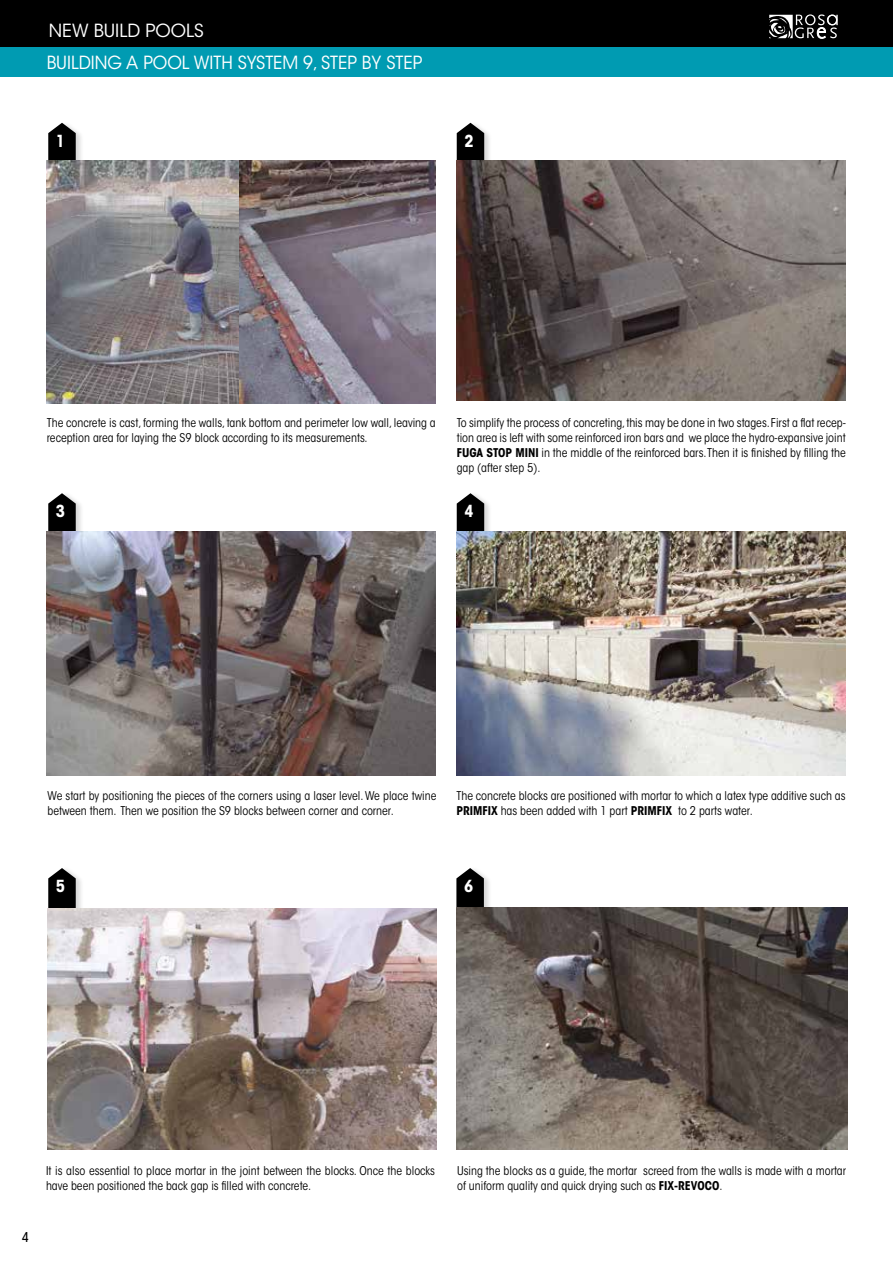
<style>
.page{position:relative;width:893px;height:1263px;background:#fff}
.page>*{position:absolute;margin:0;border:0;box-sizing:border-box;transform-origin:0 0}
.t1{font:18px "ITC Avant Garde Std";color:#fff;scale:.95 1}
.t2{font:18px "ITC Avant Garde Std";color:#fff}
.t3{font:700 condensed 16.5px "ITC Avant Garde Std";color:#fff}
.t4{font:500 condensed 13.5px "ITC Avant Garde Std";color:#000}
.t5{font:condensed 12px/15px "ITC Avant Garde Std";color:#000}
.s1{font-weight:700}
</style>
<div class="page">
<div style="left:0;top:0;width:893px;height:47px;background:#000"></div>
<svg style="left:769px;top:14px;width:69px;height:25px"></svg>
<div style="left:456px;top:121px;width:36px;height:56px;background:#000;opacity:.15"></div>
<svg style="left:457px;top:123px;width:27px;height:38px"></svg>
<div style="left:456px;top:491px;width:36px;height:56px;background:#000;opacity:.15"></div>
<svg style="left:457px;top:493px;width:27px;height:39px"></svg>
<img style="left:457px;top:532px;width:388px;height:243px">
<div style="left:47px;top:866px;width:37px;height:56px;background:#000;opacity:.15"></div>
<svg style="left:48px;top:868px;width:28px;height:40px"></svg>
<img style="left:48px;top:908px;width:389px;height:241px">
<div style="left:0;top:47px;width:893px;height:30px;background:#009bb2"></div>
<div style="left:47px;top:121px;width:37px;height:56px;background:#000;opacity:.15"></div>
<svg style="left:48px;top:123px;width:28px;height:38px"></svg>
<img style="left:47px;top:161px;width:193px;height:243px">
<div style="left:47px;top:491px;width:37px;height:56px;background:#000;opacity:.15"></div>
<svg style="left:48px;top:493px;width:28px;height:39px"></svg>
<div style="left:455px;top:866px;width:37px;height:56px;background:#000;opacity:.15"></div>
<svg style="left:456px;top:868px;width:28px;height:40px"></svg>
<img style="left:456px;top:908px;width:392px;height:241px">
<img style="left:457px;top:161px;width:389px;height:240px">
<svg style="left:240px;top:161px;width:196px;height:243px;background:#7d737c"></svg>
<img style="left:47px;top:532px;width:389px;height:243px">
<h1 class="t2" style="left:49px;top:20px;width:156px">NEW BUILD POOLS</h1>
<h1 class="t1" style="left:47px;top:51px;width:397px">BUILDING A POOL WITH SYSTEM 9, STEP BY STEP</h1>
<h2 class="t3" style="left:56px;top:130px;width:11px">1</h2>
<h2 class="t3" style="left:464px;top:130px;width:11px">2</h2>
<p class="t5" style="left:47px;top:415px;width:391px">The concrete is cast, forming the walls, tank bottom and perimeter low wall, leaving a reception area for laying the S9 block according to its measurements.</p>
<h2 class="t3" style="left:56px;top:500px;width:11px">3</h2>
<p class="t5" style="left:457px;top:415px;width:391px;text-align:justify">To simplify the process of concreting, this may be done in two stages. First a flat recep&shy;tion area is left with some reinforced iron bars and we place the hydro-expansive joint <span class="s1">FUGA STOP MINI</span> in the middle of the reinforced bars.Then it is finished by filling the gap (after step 5).</p>
<h2 class="t3" style="left:464px;top:500px;width:11px">4</h2>
<p class="t5" style="left:48px;top:789px;width:391px">We start by positioning the pieces of the corners using a laser level. We place twine between them. Then we position the S9 blocks between corner and corner.</p>
<p class="t5" style="left:456px;top:789px;width:391px">The concrete blocks are positioned with mortar to which a latex type additive such as<br><span class="s1">PRIMFIX</span> has been added with 1 part <span class="s1">PRIMFIX</span> to 2 parts water.</p>
<h2 class="t3" style="left:56px;top:875px;width:11px">5</h2>
<h2 class="t3" style="left:464px;top:875px;width:11px">6</h2>
<p class="t4" style="left:22px;top:1229px;width:9px">4</p>
<p class="t5" style="left:46px;top:1163px;width:391px">It is also essential to place mortar in the joint between the blocks. Once the blocks have been positioned the back gap is filled with concrete.</p>
<p class="t5" style="left:457px;top:1163px;width:390px">Using the blocks as a guide, the mortar screed from the walls is made with a mortar of uniform quality and quick drying such as <span class="s1">FIX-REVOCO</span>.</p>
</div>
